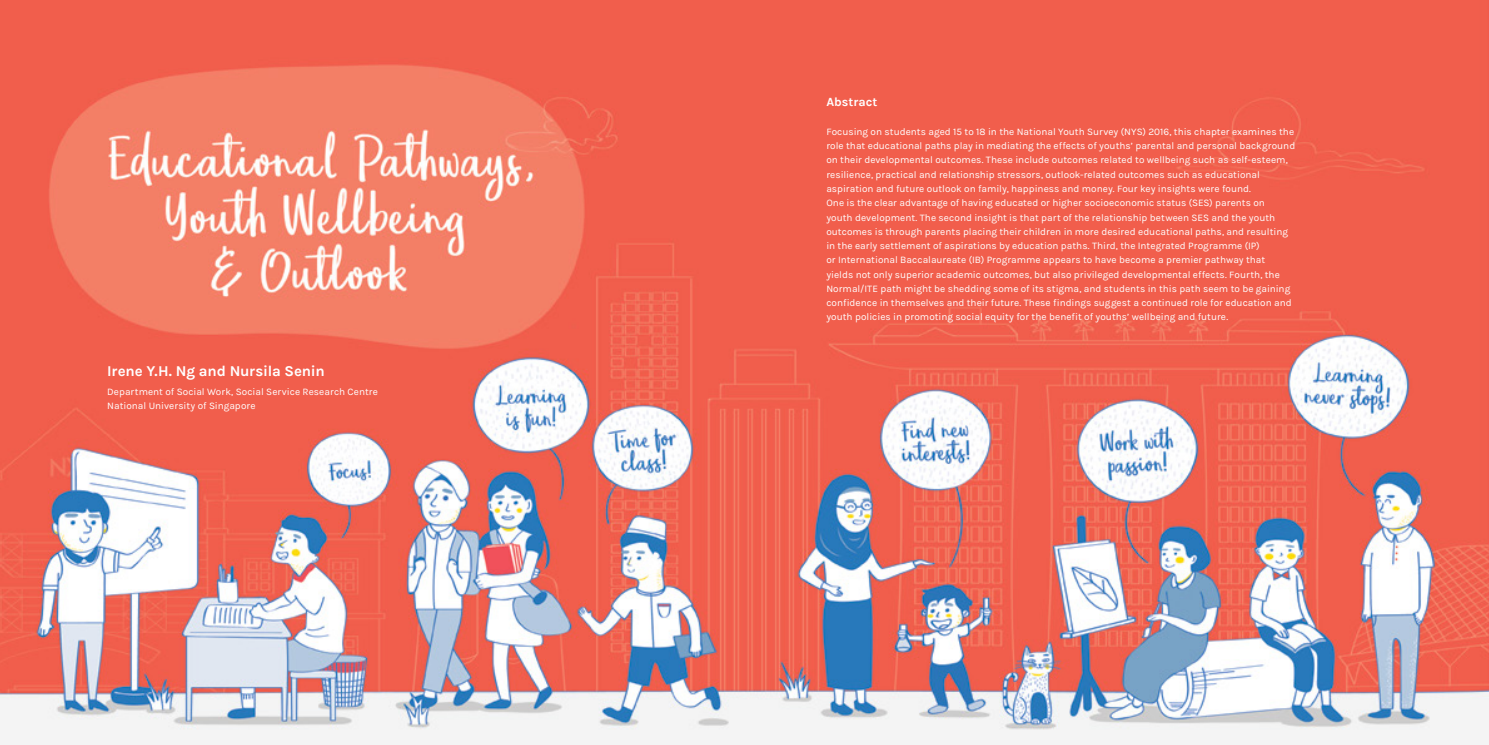
<style>
.page{position:relative;width:1489px;height:745px;background:#fff}
.page>*{position:absolute;margin:0;border:0;box-sizing:border-box;transform-origin:0 0}
.t1{font:700 15px "Karla";letter-spacing:-.015em;color:#fff}
.t2{font:700 12.5px "Karla";color:#fff}
.t3{font:10px/14.2px "Karla";letter-spacing:.005em;color:#fff}
</style>
<div class="page">
<img style="left:0;top:0;width:1488px;height:744px">
<h1 class="t1" style="left:107px;top:362px;width:219px">Irene Y.H. Ng and Nursila Senin</h1>
<p class="t3" style="left:107px;top:384px;width:272px">Department of Social Work, Social Service Research Centre<br>National University of Singapore</p>
<p class="t2" style="left:826px;top:95px;width:53px">Abstract</p>
<p class="t3" style="left:826px;top:124px;width:470px">Focusing on students aged 15 to 18 in the National Youth Survey (NYS) 2016, this chapter examines the role that educational paths play in mediating the effects of youths’ parental and personal background on their developmental outcomes. These include outcomes related to wellbeing such as self-esteem, resilience, practical and relationship stressors, outlook-related outcomes such as educational aspiration and future outlook on family, happiness and money. Four key insights were found.<br>One is the clear advantage of having educated or higher socioeconomic status (SES) parents on<br>youth development. The second insight is that part of the relationship between SES and the youth outcomes is through parents placing their children in more desired educational paths, and resulting in the early settlement of aspirations by education paths. Third, the Integrated Programme (IP)<br>or International Baccalaureate (IB) Programme appears to have become a premier pathway that<br>yields not only superior academic outcomes, but also privileged developmental effects. Fourth, the Normal/ITE path might be shedding some of its stigma, and students in this path seem to be gaining confidence in themselves and their future. These findings suggest a continued role for education and youth policies in promoting social equity for the benefit of youths’ wellbeing and future.</p>
</div>
